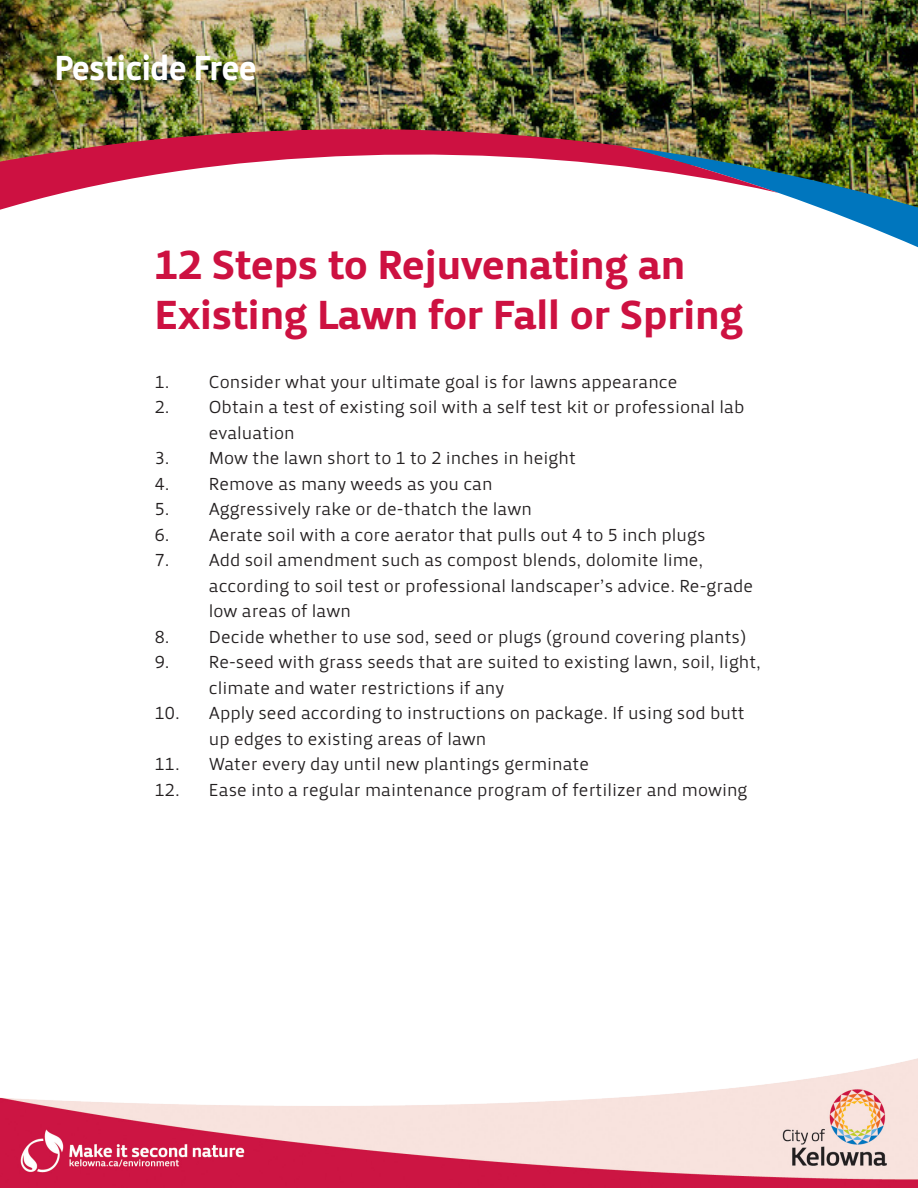
<style>
.page{position:relative;width:918px;height:1188px;background:#fff}
.page>*{position:absolute;margin:0;border:0;box-sizing:border-box;transform-origin:0 0}
.Headline_-_Blue{font:42px/50.4px "Priva Four Pro";color:#cd1141}
.t1{font:36px "Priva Four Pro";letter-spacing:-.01em;color:#fff;scale:.91 1}
.t2{font:18px "Priva One Pro";color:#231f20}
</style>
<div class="page">
<img style="left:0;top:0;width:918px;height:147px">
<img style="left:779px;top:147px;width:139px;height:101px">
<img style="left:0;top:108px;width:779px;height:102px">
<img style="left:0;top:1058px;width:918px;height:130px">
<p class="t1" style="left:55px;top:44px;width:224px">Pesticide Free</p>
<p class="Headline_-_Blue" style="left:155px;top:239px;width:590px">12 Steps to Rejuvenating an<br>Existing Lawn for Fall or Spring</p>
<p class="t2" style="left:155px;top:370px;width:524px">1. Consider what your ultimate goal is for lawns appearance</p>
<p class="t2" style="left:155px;top:396px;width:591px">2. Obtain a test of existing soil with a self test kit or professional lab</p>
<p class="t2" style="left:209px;top:421px;width:87px">evaluation</p>
<p class="t2" style="left:155px;top:447px;width:423px">3. Mow the lawn short to 1 to 2 inches in height</p>
<p class="t2" style="left:155px;top:472px;width:339px">4. Remove as many weeds as you can</p>
<p class="t2" style="left:155px;top:498px;width:379px">5. Aggressively rake or de-thatch the lawn</p>
<p class="t2" style="left:155px;top:523px;width:552px">6. Aerate soil with a core aerator that pulls out 4 to 5 inch plugs</p>
<p class="t2" style="left:155px;top:549px;width:550px">7. Add soil amendment such as compost blends, dolomite lime,</p>
<p class="t2" style="left:209px;top:574px;width:546px">according to soil test or professional landscaper’s advice. Re-grade</p>
<p class="t2" style="left:209px;top:600px;width:144px">low areas of lawn</p>
<p class="t2" style="left:155px;top:625px;width:593px">8. Decide whether to use sod, seed or plugs (ground covering plants)</p>
<p class="t2" style="left:155px;top:651px;width:608px">9. Re-seed with grass seeds that are suited to existing lawn, soil, light,</p>
<p class="t2" style="left:209px;top:676px;width:297px">climate and water restrictions if any</p>
<p class="t2" style="left:155px;top:702px;width:591px">10. Apply seed according to instructions on package. If using sod butt</p>
<p class="t2" style="left:209px;top:727px;width:279px">up edges to existing areas of lawn</p>
<p class="t2" style="left:155px;top:753px;width:436px">11. Water every day until new plantings germinate</p>
<p class="t2" style="left:155px;top:778px;width:594px">12. Ease into a regular maintenance program of fertilizer and mowing</p>
</div>
